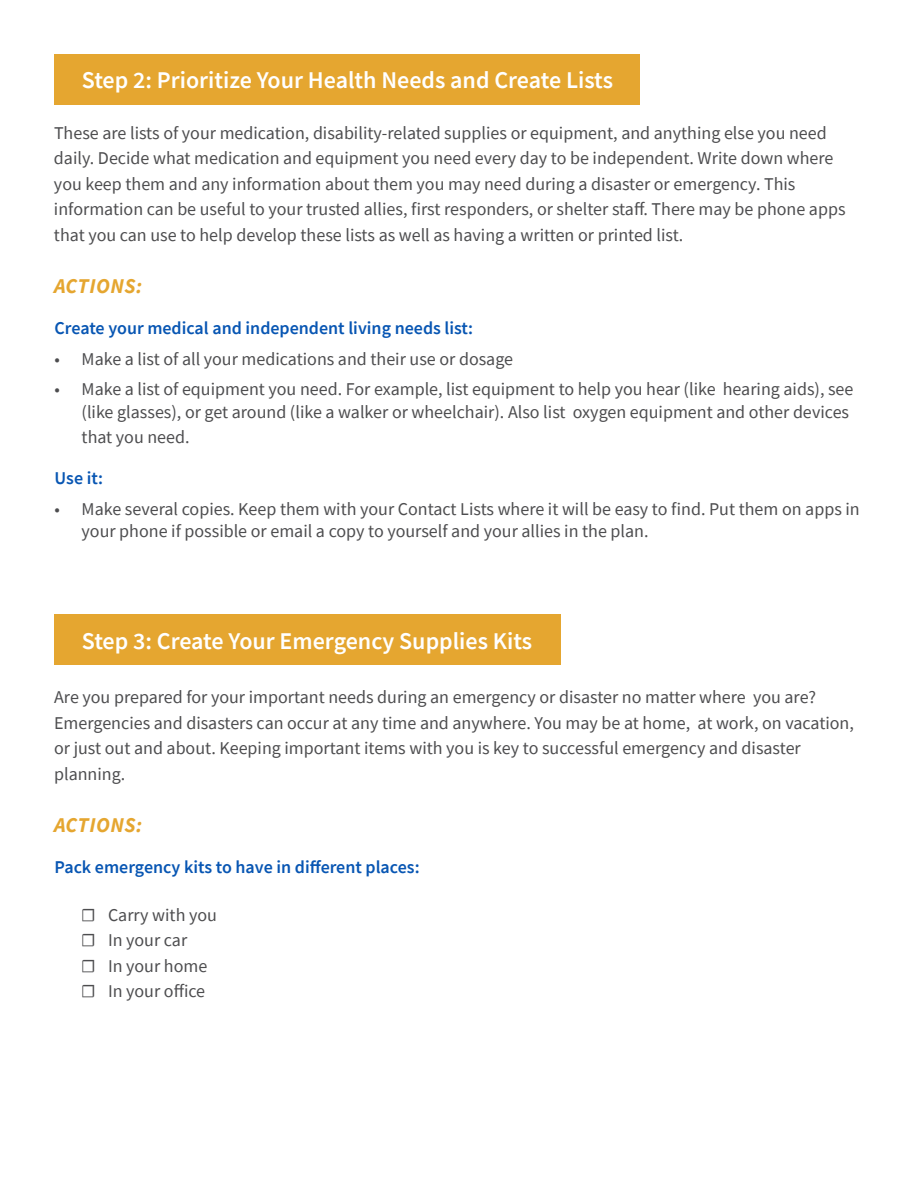
<style>
.page{position:relative;width:918px;height:1188px;background:#fff}
.page>*{position:absolute;margin:0;border:0;box-sizing:border-box;transform-origin:0 0}
.t1{font:600 24px "Source Sans Pro";color:#fff}
.t2{font:italic 700 21px "Source Sans Pro";letter-spacing:.025em;color:#e5a630}
.t3{font:18px/25.5px "Source Sans Pro";color:#4d4d4f}
.t4{font:600 18px "Source Sans Pro";color:#0856b3}
</style>
<div class="page">
<div style="left:54px;top:54px;width:586px;height:50px;background:#e5a630"></div>
<div style="left:54px;top:614px;width:507px;height:51px;background:#e5a630"></div>
<h2 class="t1" style="left:82px;top:64px;width:533px">Step 2: Prioritize Your Health Needs and Create Lists</h2>
<p class="t3" style="left:54px;top:120px;width:793px">These are lists of your medication, disability-related supplies or equipment, and anything else you need daily. Decide what medication and equipment you need every day to be independent. Write down where you keep them and any information about them you may need during a disaster or emergency. This information can be useful to your trusted allies, first responders, or shelter staff. There may be phone apps that you can use to help develop these lists as well as having a written or printed list.</p>
<h3 class="t2" style="left:54px;top:272px;width:90px">ACTIONS:</h3>
<h3 class="t4" style="left:55px;top:316px;width:420px">Create your medical and independent living needs list:</h3>
<p class="t3" style="left:55px;top:346px;width:460px">• Make a list of all your medications and their use or dosage</p>
<p class="t3" style="left:55px;top:378px;width:800px;line-height:22.5px;text-align:right">• Make a list of equipment you need. For example, list equipment to help you hear (like hearing aids), see (like glasses), or get around (like a walker or wheelchair). Also list oxygen equipment and other devices</p>
<p class="t3" style="left:82px;top:424px;width:110px">that you need.</p>
<h3 class="t4" style="left:55px;top:466px;width:50px">Use it:</h3>
<p class="t3" style="left:82px;top:497px;width:780px;line-height:22.5px;text-indent:-27px">• Make several copies. Keep them with your Contact Lists where it will be easy to find. Put them on apps in your phone if possible or email a copy to yourself and your allies in the plan.</p>
<h2 class="t1" style="left:82px;top:625px;width:452px">Step 3: Create Your Emergency Supplies Kits</h2>
<p class="t3" style="left:54px;top:684px;width:801px">Are you prepared for your important needs during an emergency or disaster no matter where you are?<br>Emergencies and disasters can occur at any time and anywhere. You may be at home, at work, on vacation, or just out and about. Keeping important items with you is key to successful emergency and disaster planning.</p>
<h3 class="t2" style="left:54px;top:811px;width:90px">ACTIONS:</h3>
<h3 class="t4" style="left:55px;top:855px;width:367px">Pack emergency kits to have in different places:</h3>
<p class="t3" style="left:81px;top:902px;width:138px">☐ Carry with you</p>
<p class="t3" style="left:81px;top:927px;width:108px">☐ In your car</p>
<p class="t3" style="left:81px;top:953px;width:128px">☐ In your home</p>
<p class="t3" style="left:81px;top:978px;width:126px">☐ In your office</p>
</div>
